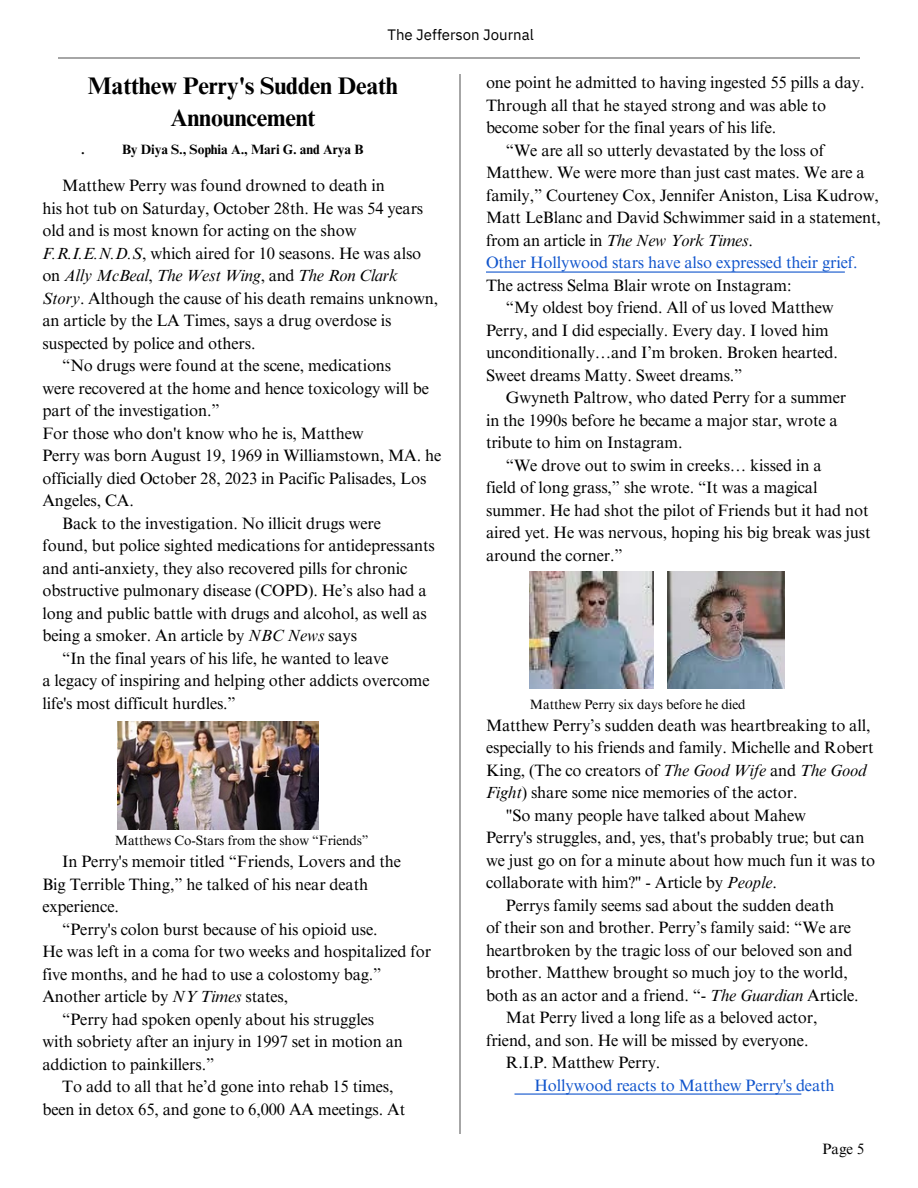
<style>
.page{position:relative;width:918px;height:1188px;background:#fff}
.page>*{position:absolute;margin:0;border:0;box-sizing:border-box;transform-origin:0 0}
.t1{font:700 24px/31.5px "Times NRMT Pro";letter-spacing:-.01em;color:#000;text-align:center}
.t2{font:16.5px/22.5px "Times NRMT Pro";letter-spacing:-.01em;color:#000}
.t3{font:16.5px/22.5px "Times NRMT Pro";letter-spacing:-.01em;color:#15c}
.t4{font:italic 16.5px "Times NRMT Pro";letter-spacing:-.015em;color:#000}
.t5{font:15px "IBM Plex Sans";color:#000}
.t6{font:15px "Times NRMT Pro";color:#000}
.t7{font:13.5px "Times NRMT Pro";letter-spacing:-.01em;color:#000}
.t8{font:700 13.5px "Times NRMT Pro";letter-spacing:-.01em;color:#000}
.s1{font-style:italic}
.s2{color:#000}
.s3{font-style:normal}
</style>
<div class="page">
<svg style="left:459px;top:74px;width:1px;height:1060px"></svg>
<svg style="left:58px;top:57px;width:802px;height:1px"></svg>
<hr style="left:486px;top:271px;width:359px;height:2px;background:#15c">
<hr style="left:514px;top:1094px;width:287px;height:1px;background:#15c">
<img style="left:117px;top:721px;width:201px;height:108px">
<img style="left:667px;top:572px;width:117px;height:116px">
<img style="left:530px;top:572px;width:124px;height:116px">
<p class="t5" style="left:388px;top:25px;width:148px">The Jefferson Journal</p>
<p class="t1" style="left:88px;top:73px;width:312px">Matthew Perry's Sudden Death<br>Announcement</p>
<p class="t2" style="left:486px;top:74px;width:380px">one point he admitted to having ingested 55 pills a day.<br>Through all that he stayed strong and was able to</p>
<p class="t2" style="left:486px;top:119px;width:292px">become sober for the final years of his life.</p>
<p class="t2" style="left:506px;top:141px;width:320px">“We are all so utterly devastated by the loss of</p>
<p class="t2" style="left:486px;top:164px;width:397px">Matthew. We were more than just cast mates. We are a family,” Courteney Cox, Jennifer Aniston, Lisa Kudrow,<br>Matt LeBlanc and David Schwimmer said in a statement,</p>
<p class="t2" style="left:486px;top:231px;width:268px">from an article in <span class="s1">The New York Times</span>.</p>
<p class="t3" style="left:486px;top:254px;width:373px">Other Hollywood stars have also expressed their grief.<br><span class="s2">The actress Selma Blair wrote on Instagram:</span></p>
<p class="t2" style="left:506px;top:299px;width:329px">“My oldest boy friend. All of us loved Matthew</p>
<p class="t2" style="left:486px;top:321px;width:354px">Perry, and I did especially. Every day. I loved him unconditionally…and I’m broken. Broken hearted.</p>
<p class="t2" style="left:486px;top:366px;width:258px">Sweet dreams Matty. Sweet dreams.”</p>
<p class="t2" style="left:506px;top:389px;width:342px">Gwyneth Paltrow, who dated Perry for a summer</p>
<p class="t2" style="left:486px;top:411px;width:353px">in the 1990s before he became a major star, wrote a tribute to him on Instagram.</p>
<p class="t2" style="left:506px;top:456px;width:317px">“We drove out to swim in creeks… kissed in a</p>
<p class="t2" style="left:486px;top:479px;width:333px">field of long grass,” she wrote. “It was a magical</p>
<p class="t2" style="left:486px;top:501px;width:386px">summer. He had shot the pilot of Friends but it had not aired yet. He was nervous, hoping his big break was just around the corner.”</p>
<p class="t8" style="left:81px;top:144px;width:5px">.</p>
<p class="t8" style="left:122px;top:144px;width:243px">By Diya S., Sophia A., Mari G. and Arya B</p>
<p class="t2" style="left:62px;top:177px;width:324px">Matthew Perry was found drowned to death in</p>
<p class="t2" style="left:42px;top:199px;width:382px">his hot tub on Saturday, October 28th. He was 54 years old and is most known for acting on the show<br><span class="s1">F.R.I.E.N.D.S</span>, which aired for 10 seasons. He was also</p>
<p class="t4" style="left:42px;top:270px;width:357px"><span class="s3">on</span> Ally McBeal<span class="s3">,</span> The West Wing<span class="s3">, and</span> The Ron Clark</p>
<p class="t2" style="left:42px;top:289px;width:397px"><span class="s1">Story</span>. Although the cause of his death remains unknown, an article by the LA Times, says a drug overdose is suspected by police and others.</p>
<p class="t2" style="left:62px;top:357px;width:330px">“No drugs were found at the scene, medications</p>
<p class="t2" style="left:42px;top:379px;width:388px">were recovered at the home and hence toxicology will be part of the investigation.”</p>
<p class="t2" style="left:42px;top:424px;width:323px">For those who don't know who he is, Matthew</p>
<p class="t2" style="left:42px;top:447px;width:401px">Perry was born August 19, 1969 in Williamstown, MA. he officially died October 28, 2023 in Pacific Palisades, Los<br>Angeles, CA.</p>
<p class="t2" style="left:62px;top:514px;width:320px">Back to the investigation. No illicit drugs were</p>
<p class="t2" style="left:42px;top:537px;width:394px">found, but police sighted medications for antidepressants and anti-anxiety, they also recovered pills for chronic obstructive pulmonary disease (COPD). He’s also had a long and public battle with drugs and alcohol, as well as being a smoker. An article by <span class="s1">NBC News</span> says</p>
<p class="t2" style="left:62px;top:649px;width:328px">“In the final years of his life, he wanted to leave</p>
<p class="t2" style="left:42px;top:672px;width:389px">a legacy of inspiring and helping other addicts overcome life's most difficult hurdles.”</p>
<p class="t7" style="left:530px;top:699px;width:217px">Matthew Perry six days before he died</p>
<p class="t7" style="left:115px;top:836px;width:255px">Matthews Co-Stars from the show “Friends”</p>
<p class="t2" style="left:62px;top:852px;width:340px">In Perry's memoir titled “Friends, Lovers and the</p>
<p class="t2" style="left:42px;top:875px;width:327px">Big Terrible Thing,” he talked of his near death</p>
<p class="t2" style="left:42px;top:897px;width:78px">experience.</p>
<p class="t2" style="left:62px;top:920px;width:317px">“Perry's colon burst because of his opioid use.</p>
<p class="t2" style="left:42px;top:942px;width:390px">He was left in a coma for two weeks and hospitalized for five months, and he had to use a colostomy bag.”</p>
<p class="t2" style="left:42px;top:987px;width:247px">Another article by <span class="s1">NY Times</span> states,</p>
<p class="t2" style="left:62px;top:1010px;width:313px">“Perry had spoken openly about his struggles</p>
<p class="t2" style="left:42px;top:1032px;width:362px">with sobriety after an injury in 1997 set in motion an addiction to painkillers.”</p>
<p class="t2" style="left:62px;top:1077px;width:333px">To add to all that he’d gone into rehab 15 times,</p>
<p class="t2" style="left:42px;top:1100px;width:364px">been in detox 65, and gone to 6,000 AA meetings. At</p>
<p class="t2" style="left:486px;top:716px;width:389px">Matthew Perry’s sudden death was heartbreaking to all, especially to his friends and family. Michelle and Robert King, (The co creators of <span class="s1">The Good Wife</span> and <span class="s1">The Good Fight</span>) share some nice memories of the actor.</p>
<p class="t2" style="left:506px;top:806px;width:302px">"So many people have talked about Mahew</p>
<p class="t2" style="left:486px;top:828px;width:391px">Perry's struggles, and, yes, that's probably true; but can we just go on for a minute about how much fun it was to collaborate with him?" - Article by <span class="s1">People</span>.</p>
<p class="t2" style="left:506px;top:896px;width:330px">Perrys family seems sad about the sudden death</p>
<p class="t2" style="left:486px;top:918px;width:374px">of their son and brother. Perry’s family said: “We are heartbroken by the tragic loss of our beloved son and brother. Matthew brought so much joy to the world, both as an actor and a friend. “- <span class="s1">The Guardian</span> Article.</p>
<p class="t2" style="left:506px;top:1008px;width:313px">Mat Perry lived a long life as a beloved actor,</p>
<p class="t2" style="left:486px;top:1031px;width:324px">friend, and son. He will be missed by everyone.</p>
<p class="t2" style="left:506px;top:1053px;width:156px">R.I.P. Matthew Perry.</p>
<p class="t3" style="left:535px;top:1076px;width:302px">Hollywood reacts to Matthew Perry's death</p>
<p class="t6" style="left:822px;top:1144px;width:44px">Page 5</p>
</div>
